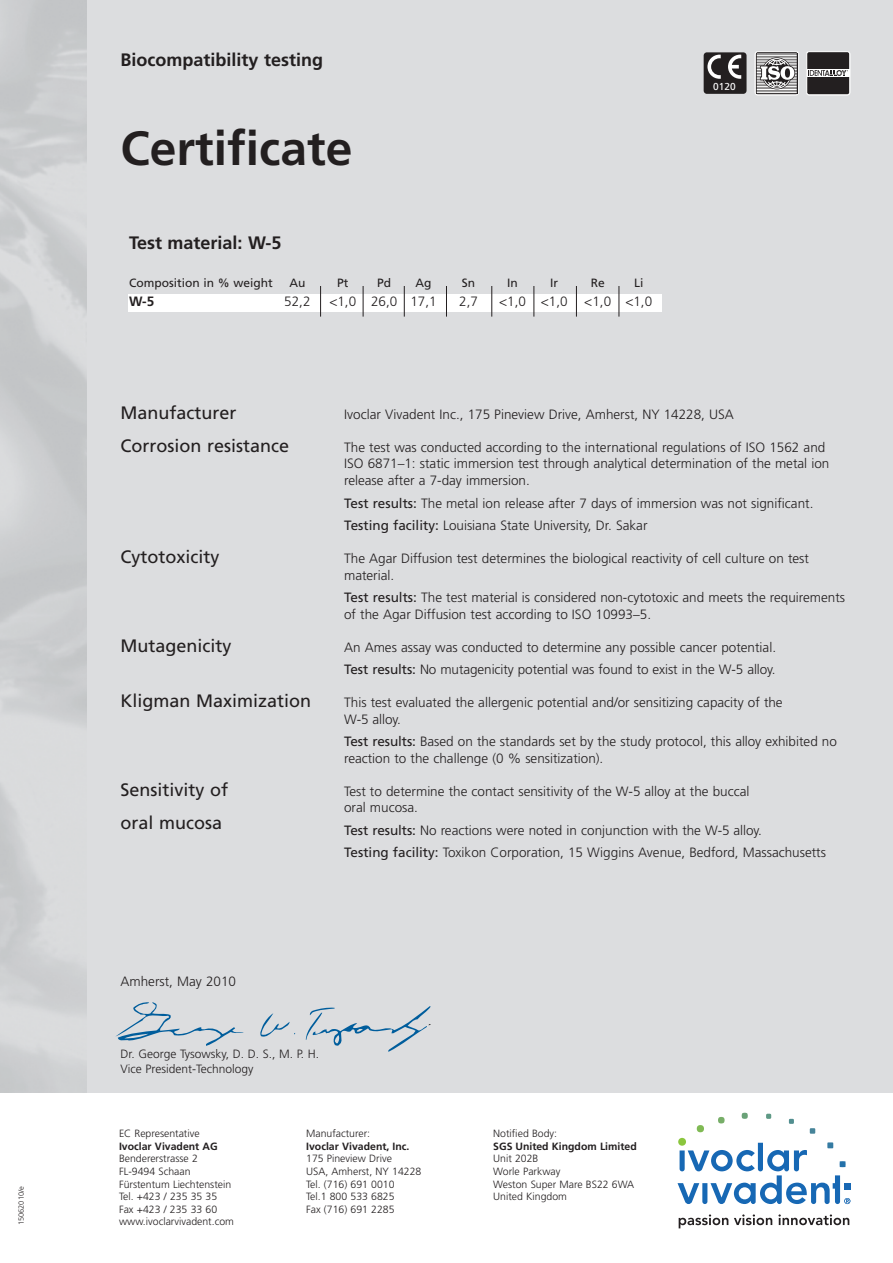
<style>
.page{position:relative;width:893px;height:1263px;background:#fff}
.page>*{position:absolute;margin:0;border:0;box-sizing:border-box;transform-origin:0 0}
.t1{font:700 48px "Frutiger";color:#231f20}
.t2{font:18px "Frutiger";color:#231f20}
.t3{font:700 18px "Frutiger";color:#231f20}
.t4{font:300 13.5px/16.5px "Frutiger";color:#231f20}
.t5{font:700 13.5px "Frutiger";color:#231f20}
.t6{font:300 12px/14.4px "Frutiger";color:#231f20}
.t7{font:12px "Frutiger";color:#231f20}
.t8{font:300 10.5px/12.6px "Frutiger";color:#231f20}
.t9{font:700 10.5px "Frutiger";color:#231f20}
.t10{font:10.05px "Frutiger";color:#fff}
.t11{font:300 7.5px "Frutiger";color:#231f20}
.s1{font-weight:400}
</style>
<div class="page">
<div style="left:0;top:0;width:893px;height:1093px;background:#dcdddf"></div>
<svg style="left:677px;top:1113px;width:173px;height:91px"></svg>
<svg style="left:679px;top:1214px;width:49px;height:14px"></svg>
<svg style="left:734px;top:1214px;width:38px;height:11px"></svg>
<svg style="left:778px;top:1214px;width:71px;height:11px"></svg>
<svg style="left:260px;top:1013px;width:35px;height:24px"></svg>
<svg style="left:115px;top:1002px;width:129px;height:44px"></svg>
<svg style="left:306px;top:1006px;width:125px;height:46px"></svg>
<div style="left:704px;top:52px;width:42px;height:42px;background:#231f20;border-radius:3px"></div>
<svg style="left:728px;top:55px;width:13px;height:24px"></svg>
<svg style="left:707px;top:55px;width:14px;height:24px"></svg>
<div style="left:755px;top:51px;width:44px;height:44px;border:1px solid #fff;border-radius:2px"></div>
<svg style="left:756px;top:53px;width:41px;height:41px;background:#9e9d9d"></svg>
<div style="left:807px;top:52px;width:43px;height:43px;background:#231f20;border-radius:2px"></div>
<div style="left:806px;top:51px;width:44px;height:44px;border:1px solid #fff;border-radius:2px"></div>
<div style="left:807px;top:69px;width:42px;height:8px;background:#fff"></div>
<svg style="left:808px;top:70px;width:40px;height:6px"></svg>
<div style="left:128px;top:294px;width:533px;height:17px;background:#fff"></div>
<hr style="left:363px;top:286px;width:1px;height:31px;background:#231f20">
<hr style="left:320px;top:286px;width:1px;height:31px;background:#231f20">
<hr style="left:404px;top:286px;width:1px;height:31px;background:#231f20">
<hr style="left:446px;top:286px;width:1px;height:31px;background:#231f20">
<hr style="left:492px;top:286px;width:1px;height:31px;background:#231f20">
<hr style="left:534px;top:286px;width:1px;height:31px;background:#231f20">
<hr style="left:576px;top:286px;width:1px;height:31px;background:#231f20">
<hr style="left:619px;top:286px;width:1px;height:31px;background:#231f20">
<p class="t11" style="left:18px;top:1225px;width:41px;rotate:-90deg">15062010/e</p>
<h2 class="t3" style="left:121px;top:53px;width:204px">Biocompatibility testing</h2>
<h1 class="t1" style="left:121px;top:129px;width:234px">Certificate</h1>
<h2 class="t3" style="left:129px;top:235px;width:154px">Test material: W-5</h2>
<p class="t7" style="left:129px;top:278px;width:145px">Composition in % weight</p>
<p class="t7" style="left:289px;top:278px;width:17px">Au</p>
<p class="t7" style="left:337px;top:278px;width:13px">Pt</p>
<p class="t7" style="left:377px;top:278px;width:16px">Pd</p>
<p class="t7" style="left:416px;top:278px;width:17px">Ag</p>
<p class="t7" style="left:462px;top:278px;width:15px">Sn</p>
<p class="t7" style="left:507px;top:278px;width:12px">In</p>
<p class="t7" style="left:550px;top:278px;width:10px">Ir</p>
<p class="t7" style="left:591px;top:278px;width:16px">Re</p>
<p class="t7" style="left:634px;top:278px;width:11px">Li</p>
<p class="t5" style="left:129px;top:296px;width:27px">W-5</p>
<p class="t4" style="left:284px;top:295px;width:28px">52,2</p>
<p class="t4" style="left:329px;top:295px;width:109px">&lt;1,0 26,0 17,1</p>
<p class="t4" style="left:459px;top:295px;width:20px">2,7</p>
<p class="t4" style="left:499px;top:295px;width:155px">&lt;1,0 &lt;1,0 &lt;1,0 &lt;1,0</p>
<p class="t10" style="left:713px;top:83px;width:24px">0120</p>
<h2 class="t2" style="left:121px;top:405px;width:117px">Manufacturer</h2>
<p class="t4" style="left:344px;top:407px;width:391px">Ivoclar Vivadent Inc., 175 Pineview Drive, Amherst, NY 14228, USA</p>
<h2 class="t2" style="left:121px;top:438px;width:170px">Corrosion resistance</h2>
<p class="t4" style="left:344px;top:440px;width:487px">The test was conducted according to the international regulations of ISO 1562 and<br>ISO 6871–1: static immersion test through analytical determination of the metal ion release after a 7-day immersion.</p>
<p class="t4" style="left:344px;top:493px;width:471px;line-height:22.5px"><span class="s1">Test results:</span> The metal ion release after 7 days of immersion was not significant.<br><span class="s1">Testing facility:</span> Louisiana State University, Dr. Sakar</p>
<h2 class="t2" style="left:121px;top:549px;width:100px">Cytotoxicity</h2>
<p class="t4" style="left:344px;top:551px;width:466px">The Agar Diffusion test determines the biological reactivity of cell culture on test material.</p>
<p class="t4" style="left:344px;top:590px;width:503px"><span class="s1">Test results:</span> The test material is considered non-cytotoxic and meets the requirements of the Agar Diffusion test according to ISO 10993–5.</p>
<h2 class="t2" style="left:121px;top:638px;width:112px">Mutagenicity</h2>
<p class="t4" style="left:344px;top:637px;width:433px;line-height:22.5px">An Ames assay was conducted to determine any possible cancer potential.<br><span class="s1">Test results:</span> No mutagenicity potential was found to exist in the W-5 alloy.</p>
<h2 class="t2" style="left:121px;top:693px;width:192px">Kligman Maximization</h2>
<p class="t4" style="left:344px;top:695px;width:440px">This test evaluated the allergenic potential and/or sensitizing capacity of the<br>W-5 alloy.</p>
<p class="t4" style="left:344px;top:734px;width:494px"><span class="s1">Test results:</span> Based on the standards set by the study protocol, this alloy exhibited no reaction to the challenge (0 % sensitization).</p>
<h2 class="t2" style="left:121px;top:782px;width:109px">Sensitivity of</h2>
<p class="t4" style="left:344px;top:784px;width:407px">Test to determine the contact sensitivity of the W-5 alloy at the buccal oral mucosa.</p>
<h2 class="t2" style="left:121px;top:815px;width:103px">oral mucosa</h2>
<p class="t4" style="left:344px;top:820px;width:483px;line-height:22.5px"><span class="s1">Test results:</span> No reactions were noted in conjunction with the W-5 alloy.<br><span class="s1">Testing facility:</span> Toxikon Corporation, 15 Wiggins Avenue, Bedford, Massachusetts</p>
<p class="t4" style="left:121px;top:974px;width:117px">Amherst, May 2010</p>
<p class="t6" style="left:121px;top:1048px;width:200px">Dr. George Tysowsky, D. D. S., M. P. H.<br>Vice President-Technology</p>
<p class="t8" style="left:119px;top:1128px;width:82px">EC Representative</p>
<p class="t9" style="left:119px;top:1142px;width:100px">Ivoclar Vivadent AG</p>
<p class="t8" style="left:119px;top:1153px;width:116px">Bendererstrasse 2<br>FL-9494 Schaan<br>Fürstentum Liechtenstein<br>Tel. +423 / 235 35 35<br>Fax +423 / 235 33 60 www.ivoclarvivadent.com</p>
<p class="t8" style="left:306px;top:1128px;width:65px">Manufacturer:</p>
<p class="t9" style="left:306px;top:1142px;width:105px">Ivoclar Vivadent, Inc.</p>
<p class="t8" style="left:306px;top:1153px;width:117px">175 Pineview Drive<br>USA, Amherst, NY 14228<br>Tel. (716) 691 0010<br>Tel.1 800 533 6825<br>Fax (716) 691 2285</p>
<p class="t8" style="left:493px;top:1128px;width:65px">Notified Body:</p>
<p class="t9" style="left:493px;top:1142px;width:145px">SGS United Kingdom Limited</p>
<p class="t8" style="left:493px;top:1153px;width:142px">Unit 202B<br>Worle Parkway<br>Weston Super Mare BS22 6WA<br>United Kingdom</p>
</div>
